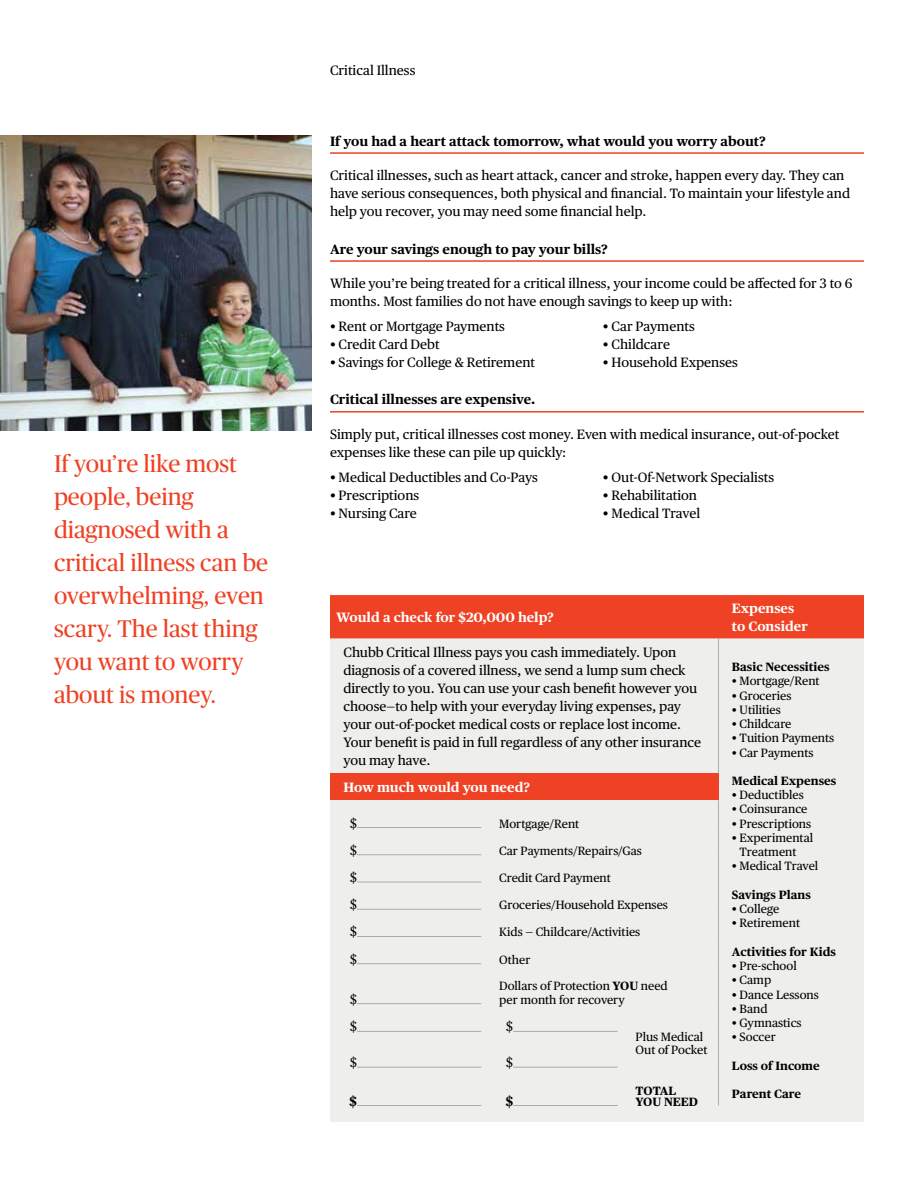
<style>
.page{position:relative;width:918px;height:1188px;background:#fff}
.page>*{position:absolute;margin:0;border:0;box-sizing:border-box;transform-origin:0 0}
.t1{font:24px/33px "Chubb Publico";color:#ef4123}
.t2{font:13.5px/18px "Chubb Publico Text";color:#000}
.t3{font:700 13.5px "Chubb Publico Text";color:#000}
.t4{font:700 13.5px/18px "Chubb Publico Text";color:#fff}
.t5{font:12px/14.2px "Chubb Publico Text";color:#000}
.t6{font:700 12px/10.5px "Chubb Publico Text";color:#000}
.s1{font-weight:700}
</style>
<div class="page">
<hr style="left:330px;top:152px;width:534px;height:2px;background:#ef4123">
<hr style="left:330px;top:260px;width:534px;height:2px;background:#ef4123">
<hr style="left:330px;top:411px;width:534px;height:2px;background:#ef4123">
<div style="left:330px;top:595px;width:534px;height:526px;background:#eeeeed"></div>
<div style="left:330px;top:595px;width:534px;height:43px;background:#ef4123"></div>
<div style="left:330px;top:773px;width:388px;height:27px;background:#ef4123"></div>
<hr style="left:357px;top:827px;width:124px;height:1px;background:#a3afa9">
<hr style="left:357px;top:854px;width:124px;height:1px;background:#a3afa9">
<hr style="left:357px;top:882px;width:124px;height:1px;background:#a3afa9">
<hr style="left:357px;top:909px;width:124px;height:1px;background:#a3afa9">
<hr style="left:357px;top:936px;width:124px;height:1px;background:#a3afa9">
<hr style="left:357px;top:963px;width:124px;height:1px;background:#a3afa9">
<hr style="left:357px;top:1003px;width:124px;height:1px;background:#a3afa9">
<hr style="left:357px;top:1031px;width:124px;height:1px;background:#a3afa9">
<hr style="left:357px;top:1067px;width:124px;height:1px;background:#a3afa9">
<hr style="left:357px;top:1105px;width:124px;height:1px;background:#a3afa9">
<hr style="left:718px;top:638px;width:1px;height:135px;background:#a3afa9">
<svg style="left:718px;top:800px;width:1px;height:164px"></svg>
<hr style="left:513px;top:1031px;width:105px;height:1px;background:#a3afa9">
<hr style="left:513px;top:1067px;width:105px;height:1px;background:#a3afa9">
<hr style="left:513px;top:1105px;width:105px;height:1px;background:#a3afa9">
<hr style="left:718px;top:964px;width:1px;height:40px;background:#a3afa9">
<svg style="left:718px;top:1004px;width:1px;height:27px"></svg>
<hr style="left:718px;top:1031px;width:1px;height:36px;background:#a3afa9">
<hr style="left:718px;top:1067px;width:1px;height:39px;background:#a3afa9">
<img style="left:0;top:135px;width:312px;height:296px">
<h1 class="t1" style="left:54px;top:446px;width:216px">If you’re like most people, being diagnosed with a critical illness can be overwhelming, even scary. The last thing you want to worry about is money.</h1>
<p class="t2" style="left:330px;top:61px;width:87px">Critical Illness</p>
<p class="t3" style="left:330px;top:130px;width:437px">If you had a heart attack tomorrow, what would you worry about?</p>
<p class="t2" style="left:330px;top:166px;width:522px">Critical illnesses, such as heart attack, cancer and stroke, happen every day. They can have serious consequences, both physical and financial. To maintain your lifestyle and help you recover, you may need some financial help.</p>
<p class="t3" style="left:330px;top:238px;width:279px">Are your savings enough to pay your bills?</p>
<p class="t2" style="left:330px;top:274px;width:524px">While you’re being treated for a critical illness, your income could be affected for 3 to 6 months. Most families do not have enough savings to keep up with:</p>
<p class="t2" style="left:330px;top:316px;width:177px">• Rent or Mortgage Payments</p>
<p class="t2" style="left:603px;top:316px;width:93px">• Car Payments</p>
<p class="t2" style="left:330px;top:334px;width:111px">• Credit Card Debt</p>
<p class="t2" style="left:603px;top:334px;width:69px">• Childcare</p>
<p class="t2" style="left:330px;top:352px;width:207px">• Savings for College &amp; Retirement</p>
<p class="t2" style="left:603px;top:352px;width:137px">• Household Expenses</p>
<p class="t3" style="left:330px;top:389px;width:207px">Critical illnesses are expensive.</p>
<p class="t2" style="left:330px;top:424px;width:511px">Simply put, critical illnesses cost money. Even with medical insurance, out-of-pocket expenses like these can pile up quickly:</p>
<p class="t2" style="left:330px;top:467px;width:209px">• Medical Deductibles and Co-Pays</p>
<p class="t2" style="left:603px;top:467px;width:173px">• Out-Of-Network Specialists</p>
<p class="t2" style="left:330px;top:485px;width:91px">• Prescriptions</p>
<p class="t2" style="left:603px;top:485px;width:96px">• Rehabilitation</p>
<p class="t2" style="left:330px;top:503px;width:88px">• Nursing Care</p>
<p class="t2" style="left:603px;top:503px;width:99px">• Medical Travel</p>
<p class="t4" style="left:336px;top:607px;width:219px">Would a check for $20,000 help?</p>
<p class="t4" style="left:732px;top:598px;width:78px">Expenses to Consider</p>
<p class="t2" style="left:343px;top:643px;width:359px">Chubb Critical Illness pays you cash immediately. Upon diagnosis of a covered illness, we send a lump sum check directly to you. You can use your cash benefit however you choose—to help with your everyday living expenses, pay your out-of-pocket medical costs or replace lost income.<br>Your benefit is paid in full regardless of any other insurance you may have.</p>
<p class="t6" style="left:732px;top:661px;width:99px">Basic Necessities</p>
<p class="t5" style="left:732px;top:673px;width:89px">• Mortgage/Rent</p>
<p class="t5" style="left:732px;top:687px;width:61px">• Groceries</p>
<p class="t5" style="left:732px;top:702px;width:51px">• Utilities</p>
<p class="t5" style="left:732px;top:716px;width:61px">• Childcare</p>
<p class="t5" style="left:732px;top:730px;width:104px">• Tuition Payments</p>
<p class="t5" style="left:732px;top:744px;width:83px">• Car Payments</p>
<p class="t6" style="left:732px;top:775px;width:106px">Medical Expenses</p>
<p class="t5" style="left:732px;top:787px;width:73px">• Deductibles</p>
<p class="t5" style="left:732px;top:801px;width:77px">• Coinsurance</p>
<p class="t5" style="left:732px;top:816px;width:81px">• Prescriptions</p>
<p class="t5" style="left:740px;top:830px;width:75px;text-indent:-8px">• Experimental<br>Treatment</p>
<p class="t5" style="left:732px;top:858px;width:88px">• Medical Travel</p>
<p class="t6" style="left:732px;top:889px;width:80px">Savings Plans</p>
<p class="t5" style="left:732px;top:901px;width:49px">• College</p>
<p class="t5" style="left:732px;top:915px;width:70px">• Retirement</p>
<p class="t6" style="left:732px;top:946px;width:106px">Activities for Kids</p>
<p class="t5" style="left:732px;top:958px;width:66px">• Pre-school</p>
<p class="t5" style="left:732px;top:972px;width:41px">• Camp</p>
<p class="t5" style="left:732px;top:987px;width:88px">• Dance Lessons</p>
<p class="t5" style="left:732px;top:1001px;width:37px">• Band</p>
<p class="t5" style="left:732px;top:1015px;width:71px">• Gymnastics</p>
<p class="t5" style="left:732px;top:1029px;width:45px">• Soccer</p>
<p class="t6" style="left:732px;top:1060px;width:89px">Loss of Income</p>
<p class="t6" style="left:732px;top:1088px;width:71px">Parent Care</p>
<p class="t4" style="left:344px;top:777px;width:188px">How much would you need?</p>
<p class="t2" style="left:350px;top:813px;width:8px">$</p>
<p class="t5" style="left:499px;top:815px;width:82px">Mortgage/Rent</p>
<p class="t2" style="left:350px;top:840px;width:8px">$</p>
<p class="t5" style="left:499px;top:843px;width:144px">Car Payments/Repairs/Gas</p>
<p class="t2" style="left:350px;top:867px;width:8px">$</p>
<p class="t5" style="left:499px;top:870px;width:113px">Credit Card Payment</p>
<p class="t2" style="left:350px;top:895px;width:8px">$</p>
<p class="t5" style="left:499px;top:897px;width:170px">Groceries/Household Expenses</p>
<p class="t2" style="left:350px;top:922px;width:8px">$</p>
<p class="t5" style="left:499px;top:924px;width:143px">Kids — Childcare/Activities</p>
<p class="t2" style="left:350px;top:949px;width:8px">$</p>
<p class="t5" style="left:499px;top:952px;width:33px">Other</p>
<p class="t2" style="left:350px;top:989px;width:8px">$</p>
<p class="t5" style="left:499px;top:978px;width:170px;line-height:13.5px">Dollars of Protection <span class="s1">YOU</span> need per month for recovery</p>
<p class="t2" style="left:350px;top:1017px;width:8px">$</p>
<p class="t2" style="left:506px;top:1017px;width:8px">$</p>
<p class="t2" style="left:350px;top:1053px;width:8px">$</p>
<p class="t2" style="left:506px;top:1053px;width:8px">$</p>
<p class="t5" style="left:636px;top:1029px;width:73px;line-height:13.2px">Plus Medical<br>Out of Pocket</p>
<p class="t3" style="left:350px;top:1090px;width:9px">$</p>
<p class="t3" style="left:506px;top:1090px;width:9px">$</p>
<p class="t6" style="left:636px;top:1085px;width:64px">TOTAL<br>YOU NEED</p>
</div>
